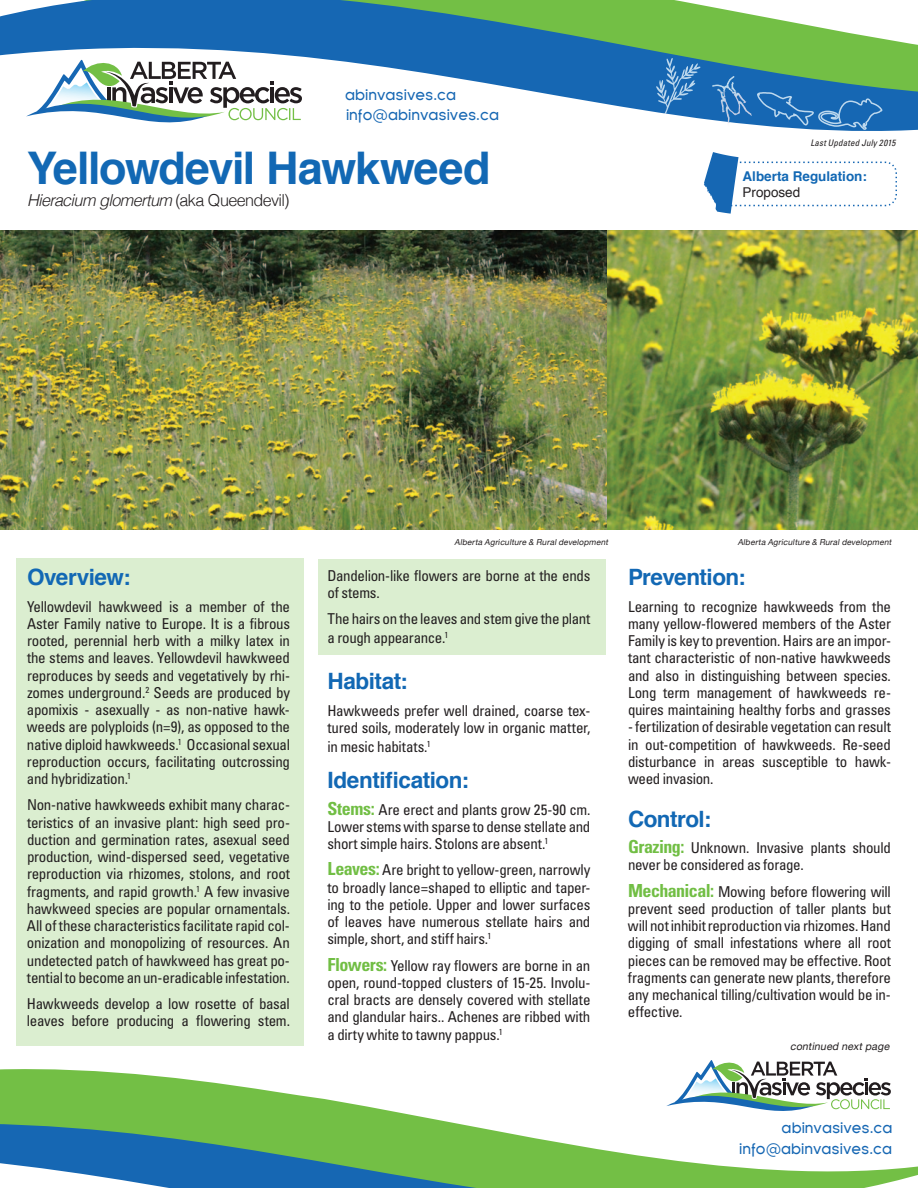
<style>
.page{position:relative;width:918px;height:1188px;background:#fff}
.page>*{position:absolute;margin:0;border:0;box-sizing:border-box;transform-origin:0 0}
.t1{font:700 45px "Helvetica";letter-spacing:-.03em;color:#1268b4}
.t2{font:700 22.5px "Helvetica";letter-spacing:-.02em;color:#1268b4}
.t3{font:italic 300 16.5px "Helvetica";letter-spacing:-.035em;color:#231f20}
.t4{font:condensed 15px/17.2px "Univers";letter-spacing:-.02em;color:#231f20;text-align:justify}
.t5{font:15px/20.2px "Florencesans";color:#1667b3}
.t6{font:700 13.5px "Helvetica";color:#1268b4}
.t7{font:13.5px "Helvetica";color:#231f20}
.t8{font:italic 10.5px "Helvetica Neue";color:#231f20}
.t9{font:italic condensed 9px "Univers";letter-spacing:.015em;color:#231f20}
.t10{font:italic 8.25px "Helvetica Neue";color:#231f20}
.s1{font-style:normal}
.s2{font-weight:700;font-size:18px;color:#71be44}
</style>
<div class="page">
<div style="left:318px;top:559px;width:288px;height:95px;background:#dbeed0"></div>
<div style="left:16px;top:559px;width:287px;height:487px;background:#dbeed0"></div>
<svg style="left:0;top:0;width:918px;height:131px"></svg>
<div style="left:569px;top:0;width:73px;height:29px;background:#73bf45"></div>
<svg style="left:26px;top:58px;width:276px;height:73px"></svg>
<svg style="left:656px;top:58px;width:45px;height:58px;background:#3a7fbf"></svg>
<svg style="left:757px;top:92px;width:125px;height:38px;background:#327abc"></svg>
<img style="left:719px;top:91px;width:20px;height:22px">
<img style="left:712px;top:76px;width:24px;height:15px">
<svg style="left:704px;top:152px;width:193px;height:62px"></svg>
<svg style="left:0;top:1060px;width:918px;height:128px"></svg>
<img style="left:0;top:230px;width:918px;height:300px">
<p class="t5" style="left:345px;top:85px;width:155px">abinvasives.ca info@abinvasives.ca</p>
<h1 class="t1" style="left:27px;top:132px;width:465px">Yellowdevil Hawkweed</h1>
<p class="t3" style="left:27px;top:186px;width:264px">Hieracium glomertum <span class="s1">(aka Queendevil)</span></p>
<p class="t9" style="left:810px;top:137px;width:86px">Last Updated July 2015</p>
<p class="t6" style="left:742px;top:166px;width:126px">Alberta Regulation:</p>
<p class="t7" style="left:742px;top:182px;width:59px">Proposed</p>
<h2 class="t2" style="left:27px;top:559px;width:105px">Overview:</h2>
<p class="t4" style="left:27px;top:597px;width:265px">Yellowdevil hawkweed is a member of the Aster Family native to Europe. It is a fibrous rooted, perennial herb with a milky latex in the stems and leaves. Yellowdevil hawkweed reproduces by seeds and vegetatively by rhi&shy;zomes underground.<sup>2</sup> Seeds are produced by apomixis - asexually - as non-native hawk&shy;weeds are polyploids (n=9), as opposed to the native diploid hawkweeds.<sup>1</sup> Occasional sexual reproduction occurs, facilitating outcrossing and hybridization.<sup>1</sup></p>
<p class="t4" style="left:27px;top:796px;width:265px">Non-native hawkweeds exhibit many charac&shy;teristics of an invasive plant: high seed pro&shy;duction and germination rates, asexual seed production, wind-dispersed seed, vegetative reproduction via rhizomes, stolons, and root fragments, and rapid growth.<sup>1</sup> A few invasive hawkweed species are popular ornamentals.<br>All of these characteristics facilitate rapid col&shy;onization and monopolizing of resources. An undetected patch of hawkweed has great po&shy;tential to become an un-eradicable infestation.</p>
<p class="t4" style="left:27px;top:995px;width:265px">Hawkweeds develop a low rosette of basal leaves before producing a flowering stem.</p>
<p class="t10" style="left:454px;top:536px;width:158px">Alberta Agriculture &amp; Ruraldevelopment</p>
<p class="t10" style="left:738px;top:536px;width:158px">Alberta Agriculture &amp; Ruraldevelopment</p>
<p class="t4" style="left:327px;top:566px;width:264px">Dandelion-like flowers are borne at the ends of stems.</p>
<p class="t4" style="left:327px;top:609px;width:265px;line-height:18.8px">The hairs on the leaves and stem give the plant a rough appearance.<sup>1</sup></p>
<h2 class="t2" style="left:327px;top:663px;width:82px">Habitat:</h2>
<p class="t4" style="left:327px;top:701px;width:264px">Hawkweeds prefer well drained, coarse tex&shy;tured soils, moderately low in organic matter,</p>
<p class="t4" style="left:327px;top:737px;width:105px">in mesic habitats.<sup>1</sup></p>
<h2 class="t2" style="left:327px;top:762px;width:143px">Identification:</h2>
<p class="t4" style="left:327px;top:800px;width:264px"><span class="s2">Stems:</span> Are erect and plants grow 25-90 cm.<br>Lower stems with sparse to dense stellate and short simple hairs. Stolons are absent.<sup>1</sup></p>
<p class="t4" style="left:327px;top:861px;width:265px"><span class="s2">Leaves:</span> Are bright to yellow-green, narrowly to broadly lance=shaped to elliptic and taper&shy;ing to the petiole. Upper and lower surfaces of leaves have numerous stellate hairs and simple, short, and stiff hairs.<sup>1</sup></p>
<p class="t4" style="left:327px;top:956px;width:265px"><span class="s2">Flowers:</span> Yellow ray flowers are borne in an open, round-topped clusters of 15-25. Involu&shy;cral bracts are densely covered with stellate and glandular hairs.. Achenes are ribbed with a dirty white to tawny pappus.<sup>1</sup></p>
<h2 class="t2" style="left:628px;top:559px;width:119px">Prevention:</h2>
<p class="t4" style="left:628px;top:597px;width:264px">Learning to recognize hawkweeds from the many yellow-flowered members of the Aster Family is key to prevention. Hairs are an impor&shy;tant characteristic of non-native hawkweeds and also in distinguishing between species.<br>Long term management of hawkweeds re&shy;quires maintaining healthy forbs and grasses</p>
<p class="t4" style="left:628px;top:718px;width:264px">- fertilization of desirable vegetation can result in out-competition of hawkweeds. Re-seed disturbance in areas susceptible to hawk&shy;weed invasion.</p>
<h2 class="t2" style="left:628px;top:801px;width:85px">Control:</h2>
<p class="t4" style="left:628px;top:839px;width:265px"><span class="s2">Grazing:</span> Unknown. Invasive plants should never be considered as forage.</p>
<p class="t4" style="left:628px;top:882px;width:265px"><span class="s2">Mechanical:</span> Mowing before flowering will prevent seed production of taller plants but will not inhibit reproduction via rhizomes. Hand digging of small infestations where all root pieces can be removed may be effective. Root fragments can generate new plants, therefore any mechanical tilling/cultivation would be in&shy;effective.</p>
<p class="t8" style="left:790px;top:1039px;width:104px">continued nextpage</p>
<p class="t5" style="left:739px;top:1118px;width:155px;text-align:right">abinvasives.ca info@abinvasives.ca</p>
</div>
